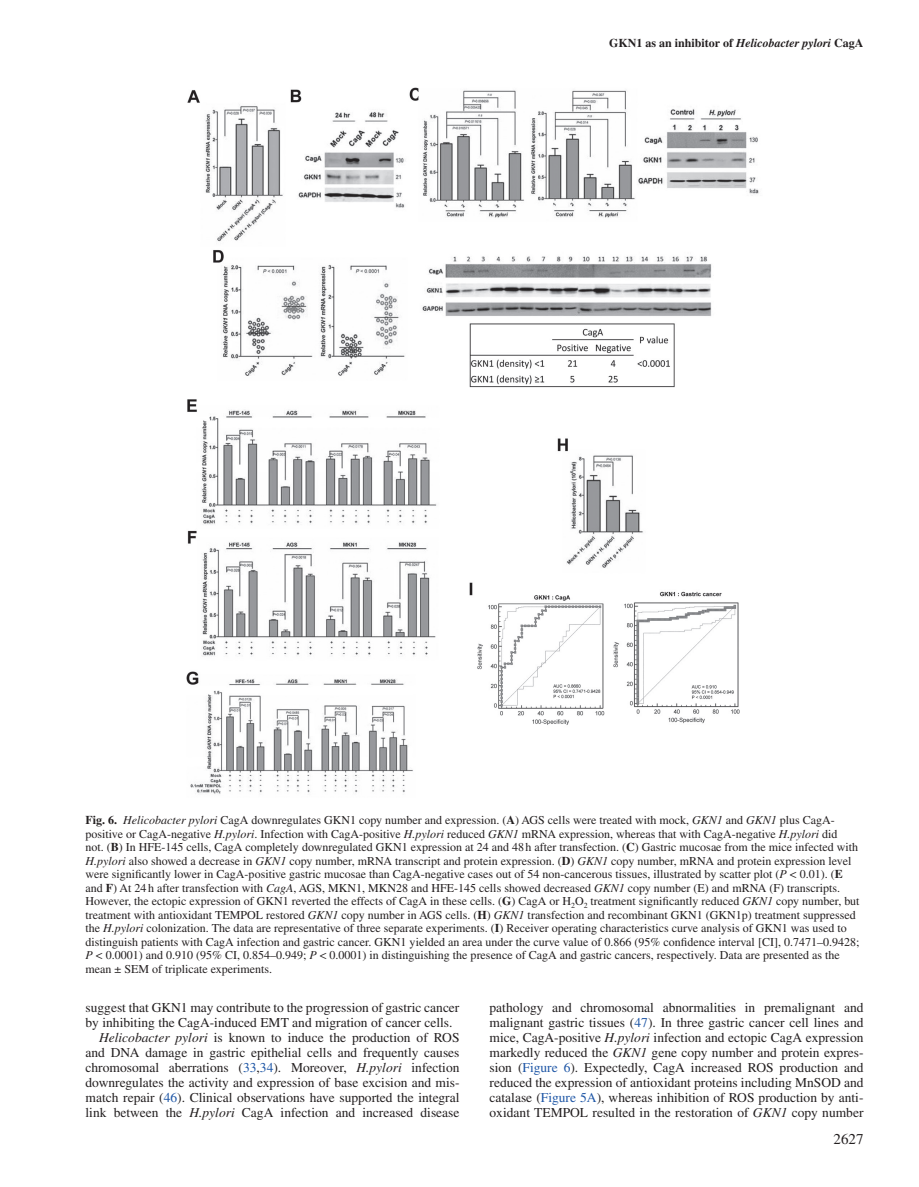
<style>
.page{position:relative;width:919px;height:1187px;background:#fff}
.page>*{position:absolute;margin:0;border:0;box-sizing:border-box;transform-origin:0 0}
.t1{font:15px "Times LT Std";color:#231f20}
.t2{font:13.5px/15px "Times LT Std";color:#231f20;text-align:justify}
.t3{font:12px/13.5px "Times LT Std";color:#231f20}
.t4{font:700 12px "Times LT Std";color:#231f20}
.s1{font-style:italic}
.s2{font-weight:700}
.s3{color:#1e56a6}
</style>
<div class="page">
<img style="left:186px;top:87px;width:573px;height:707px">
<p class="t4" style="left:609px;top:36px;width:256px">GKN1 as an inhibitor of <span class="s1">Helicobacter pylori</span> CagA</p>
<p class="t3" style="left:86px;top:813px;width:775px"><span class="s2">Fig. 6.</span> <span class="s1">Helicobacter pylori</span> CagA downregulates GKN1 copy number and expression. (<span class="s2">A</span>) AGS cells were treated with mock, <span class="s1">GKN1</span> and <span class="s1">GKN1</span> plus CagA&shy;positive or CagA-negative <span class="s1">H.pylori</span>. Infection with CagA-positive <span class="s1">H.pylori</span> reduced <span class="s1">GKN1</span> mRNA expression, whereas that with CagA-negative <span class="s1">H.pylori</span> did<br>not. (<span class="s2">B</span>) In HFE-145 cells, CagA completely downregulated GKN1 expression at 24 and 48h after transfection. (<span class="s2">C</span>) Gastric mucosae from the mice infected with <span class="s1">H.pylori</span> also showed a decrease in <span class="s1">GKN1</span> copy number, mRNA transcript and protein expression. (<span class="s2">D</span>) <span class="s1">GKN1</span> copy number, mRNA and protein expression level were significantly lower in CagA-positive gastric mucosae than CagA-negative cases out of 54 non-cancerous tissues, illustrated by scatter plot (<span class="s1">P</span> &lt; 0.01). (<span class="s2">E </span>and <span class="s2">F</span>) At 24h after transfection with <span class="s1">CagA</span>, AGS, MKN1, MKN28 and HFE-145 cells showed decreased <span class="s1">GKN1</span> copy number (E) and mRNA (F) transcripts.<br>However, the ectopic expression of GKN1 reverted the effects of CagA in these cells. (<span class="s2">G</span>) CagA or H<sub>2</sub>O<sub>2</sub> treatment significantly reduced <span class="s1">GKN1</span> copy number, but treatment with antioxidant TEMPOL restored <span class="s1">GKN1</span> copy number in AGS cells. (<span class="s2">H</span>) <span class="s1">GKN1</span> transfection and recombinant GKN1 (GKN1p) treatment suppressed the <span class="s1">H.pylori</span> colonization. The data are representative of three separate experiments. (<span class="s2">I</span>) Receiver operating characteristics curve analysis of GKN1 was used to distinguish patients with CagA infection and gastric cancer. GKN1 yielded an area under the curve value of 0.866 (95% confidence interval [CI], 0.7471–0.9428; <span class="s1">P</span> &lt; 0.0001) and 0.910 (95% CI, 0.854–0.949; <span class="s1">P</span> &lt; 0.0001) in distinguishing the presence of CagA and gastric cancers, respectively. Data are presented as the mean ± SEM of triplicate experiments.</p>
<p class="t2" style="left:86px;top:999px;width:375px">suggest that GKN1 may contribute to the progression of gastric cancer</p>
<p class="t2" style="left:86px;top:1014px;width:368px">by inhibiting the CagA-induced EMT and migration of cancer cells.</p>
<p class="t2" style="left:99px;top:1029px;width:362px"><span class="s1">Helicobacter pylori</span> is known to induce the production of ROS</p>
<p class="t2" style="left:86px;top:1044px;width:375px">and DNA damage in gastric epithelial cells and frequently causes</p>
<p class="t2" style="left:86px;top:1059px;width:375px">chromosomal aberrations (<span class="s3">33</span>,<span class="s3">34</span>). Moreover, <span class="s1">H.pylori</span> infection</p>
<p class="t2" style="left:86px;top:1074px;width:375px">downregulates the activity and expression of base excision and mis-</p>
<p class="t2" style="left:86px;top:1089px;width:375px">match repair (<span class="s3">46</span>). Clinical observations have supported the integral</p>
<p class="t2" style="left:86px;top:1104px;width:375px">link between the <span class="s1">H.pylori</span> CagA infection and increased disease</p>
<p class="t2" style="left:489px;top:999px;width:375px">pathology and chromosomal abnormalities in premalignant and malignant gastric tissues (<span class="s3">47</span>). In three gastric cancer cell lines and mice, CagA-positive <span class="s1">H.pylori</span> infection and ectopic CagA expression markedly reduced the <span class="s1">GKN1</span> gene copy number and protein expres&shy;sion (<span class="s3">Figure 6</span>). Expectedly, CagA increased ROS production and reduced the expression of antioxidant proteins including MnSOD and catalase (<span class="s3">Figure 5A</span>), whereas inhibition of ROS production by anti&shy;oxidant TEMPOL resulted in the restoration of <span class="s1">GKN1</span> copy number</p>
<p class="t1" style="left:833px;top:1130px;width:31px">2627</p>
</div>
